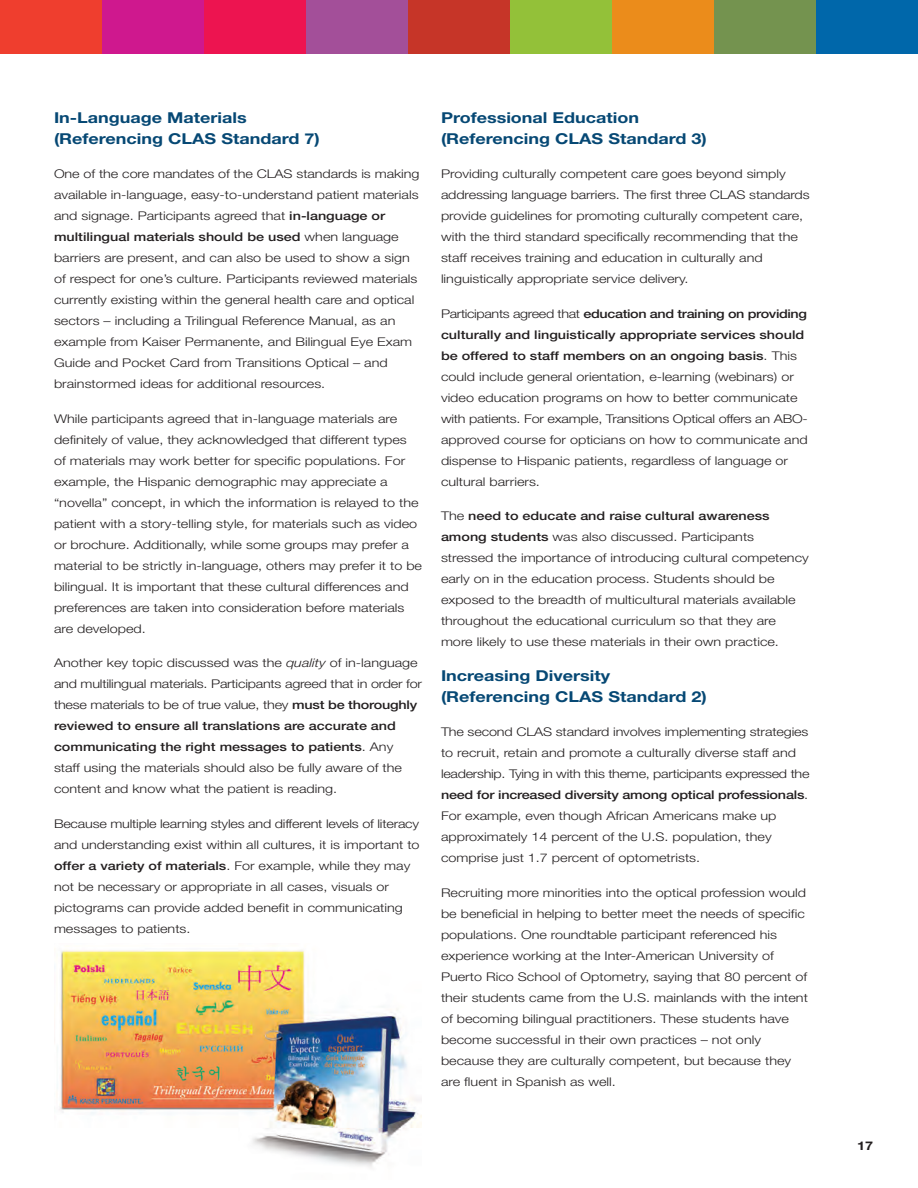
<style>
.page{position:relative;width:918px;height:1188px;background:#fff}
.page>*{position:absolute;margin:0;border:0;box-sizing:border-box;transform-origin:0 0}
.t1{font:700 15px/21px "Helvetica Neue";color:#064874;scale:1.2 1}
.t2{font:300 12px/21px "Helvetica Neue";color:#231f20;scale:1.2 1}
.t3{font:700 12px "Helvetica Neue";color:#231f20;scale:1.2 1}
.s1{font-weight:500}
.s2{font-style:italic}
</style>
<div class="page">
<div style="left:0;top:0;width:102px;height:54px;background:#ef3e2e"></div>
<div style="left:102px;top:0;width:102px;height:54px;background:#cf188e"></div>
<div style="left:204px;top:0;width:102px;height:54px;background:#ed1450"></div>
<div style="left:306px;top:0;width:102px;height:54px;background:#a34f99"></div>
<div style="left:408px;top:0;width:102px;height:54px;background:#c63528"></div>
<div style="left:510px;top:0;width:102px;height:54px;background:#93c139"></div>
<div style="left:612px;top:0;width:102px;height:54px;background:#eb8c1b"></div>
<div style="left:714px;top:0;width:102px;height:54px;background:#74934f"></div>
<div style="left:816px;top:0;width:102px;height:54px;background:#0067aa"></div>
<img style="left:59px;top:950px;width:362px;height:217px">
<p class="t1" style="left:54px;top:106px;width:223px">In-Language Materials (Referencing CLAS Standard 7)</p>
<p class="t2" style="left:54px;top:163px;width:306px">One of the core mandates of the CLAS standards is making available in-language, easy-to-understand patient materials and signage. Participants agreed that <span class="s1">in-language or multilingual materials should be used</span> when language barriers are present, and can also be used to show a sign of respect for one’s culture. Participants reviewed materials currently existing within the general health care and optical sectors – including a Trilingual Reference Manual, as an example from Kaiser Permanente, and Bilingual Eye Exam Guide and Pocket Card from Transitions Optical – and brainstormed ideas for additional resources.</p>
<p class="t2" style="left:54px;top:408px;width:308px">While participants agreed that in-language materials are definitely of value, they acknowledged that different types<br>of materials may work better for specific populations. For example, the Hispanic demographic may appreciate a “novella” concept, in which the information is relayed to the patient with a story-telling style, for materials such as video or brochure. Additionally, while some groups may prefer a material to be strictly in-language, others may prefer it to be bilingual. It is important that these cultural differences and preferences are taken into consideration before materials are developed.</p>
<p class="t2" style="left:54px;top:652px;width:308px">Another key topic discussed was the <span class="s2">quality</span> of in-language and multilingual materials. Participants agreed that in order for these materials to be of true value, they <span class="s1">must be thoroughly reviewed to ensure all translations are accurate and communicating the right messages to patients</span>. Any staff using the materials should also be fully aware of the content and know what the patient is reading.</p>
<p class="t2" style="left:54px;top:813px;width:306px">Because multiple learning styles and different levels of literacy and understanding exist within all cultures, it is important to <span class="s1">offer a variety of materials</span>. For example, while they may not be necessary or appropriate in all cases, visuals or pictograms can provide added benefit in communicating messages to patients.</p>
<p class="t1" style="left:441px;top:106px;width:223px">Professional Education (Referencing CLAS Standard 3)</p>
<p class="t2" style="left:441px;top:163px;width:309px">Providing culturally competent care goes beyond simply addressing language barriers. The first three CLAS standards provide guidelines for promoting culturally competent care, with the third standard specifically recommending that the staff receives training and education in culturally and linguistically appropriate service delivery.</p>
<p class="t2" style="left:441px;top:303px;width:307px">Participants agreed that <span class="s1">education and training on providing culturally and linguistically appropriate services should be offered to staff members on an ongoing basis</span>. This could include general orientation, e-learning (webinars) or video education programs on how to better communicate with patients. For example, Transitions Optical offers an ABO&shy;approved course for opticians on how to communicate and dispense to Hispanic patients, regardless of language or cultural barriers.</p>
<p class="t2" style="left:441px;top:505px;width:308px">The <span class="s1">need to educate and raise cultural awareness among students</span> was also discussed. Participants stressed the importance of introducing cultural competency early on in the education process. Students should be exposed to the breadth of multicultural materials available throughout the educational curriculum so that they are more likely to use these materials in their own practice.</p>
<p class="t1" style="left:441px;top:664px;width:223px">Increasing Diversity (Referencing CLAS Standard 2)</p>
<p class="t2" style="left:441px;top:721px;width:309px">The second CLAS standard involves implementing strategies to recruit, retain and promote a culturally diverse staff and leadership. Tying in with this theme, participants expressed the <span class="s1">need for increased diversity among optical professionals</span>.<br>For example, even though African Americans make up approximately 14 percent of the U.S. population, they comprise just 1.7 percent of optometrists.</p>
<p class="t2" style="left:441px;top:882px;width:307px">Recruiting more minorities into the optical profession would be beneficial in helping to better meet the needs of specific populations. One roundtable participant referenced his experience working at the Inter-American University of Puerto Rico School of Optometry, saying that 80 percent of their students came from the U.S. mainlands with the intent of becoming bilingual practitioners. These students have become successful in their own practices – not only because they are culturally competent, but because they are fluent in Spanish as well.</p>
<p class="t3" style="left:857px;top:1138px;width:15px">17</p>
</div>
